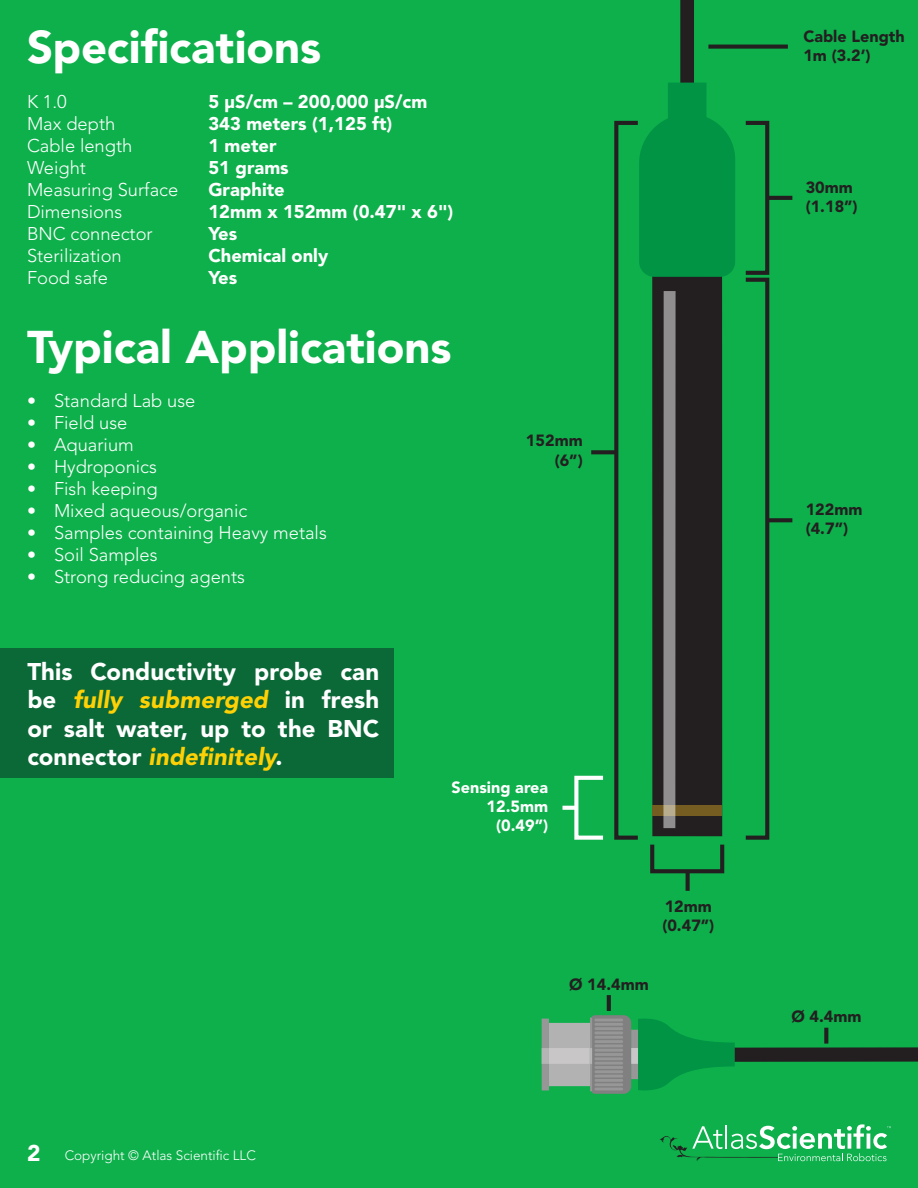
<style>
.page{position:relative;width:918px;height:1188px;background:#0db04b}
.page>*{position:absolute;margin:0;border:0;box-sizing:border-box;transform-origin:0 0}
.t1{font:900 45.45px "Avenir";color:#fff}
.t2{font:900 24px/28.2px "Avenir";letter-spacing:.005em;color:#fff;text-align:justify}
.t3{font:300 18.3px/22px "Avenir";color:#fff}
.t4{font:900 18.3px/22px "Avenir";color:#fff}
.t5{font:900 16.2px/19.4px "Avenir";color:#231f20}
.t6{font:900 16.2px/19.4px "Avenir";color:#fff;text-align:right}
.t7{font:300 13.5px "Avenir";color:#fff}
.s1{font-size:18px}
.s2{font-style:italic;color:#fed105}
.s3{font-weight:900;font-size:22.65px}
</style>
<div class="page">
<svg style="left:708px;top:45px;width:80px;height:4px"></svg>
<svg style="left:591px;top:450px;width:23px;height:4px"></svg>
<div style="left:614px;top:121px;width:26px;height:719px;border:4px solid #231f20"></div>
<div style="left:574px;top:776px;width:31px;height:64px;border:4px solid #fff"></div>
<svg style="left:563px;top:806px;width:13px;height:4px"></svg>
<svg style="left:769px;top:518px;width:23px;height:4px"></svg>
<div style="left:744px;top:121px;width:25px;height:154px;border:4px solid #231f20"></div>
<hr style="left:767px;top:196px;width:25px;height:4px;background:#231f20">
<div style="left:744px;top:278px;width:25px;height:562px;border:4px solid #231f20"></div>
<div style="left:650px;top:843px;width:74px;height:30px;border:4px solid #231f20"></div>
<svg style="left:686px;top:871px;width:4px;height:20px"></svg>
<div style="left:680px;top:0;width:14px;height:107px;background:#231f20"></div>
<div style="left:652px;top:245px;width:70px;height:591px;background:#231f20"></div>
<svg style="left:639px;top:114px;width:96px;height:163px;background:#009544"></svg>
<div style="left:668px;top:83px;width:38px;height:48px;background:#009444"></div>
<div style="left:652px;top:805px;width:70px;height:10px;background:#755c21"></div>
<div style="left:663px;top:291px;width:13px;height:537px;background:#908e8f"></div>
<div style="left:702px;top:1047px;width:216px;height:15px;background:#231f20"></div>
<div style="left:549px;top:1023px;width:42px;height:63px;background:#b3b2b3"></div>
<div style="left:631px;top:1030px;width:8px;height:49px;background:#979797"></div>
<div style="left:542px;top:1019px;width:7px;height:71px;background:#979797"></div>
<div style="left:549px;top:1048px;width:41px;height:16px;background:#c8c6c6"></div>
<svg style="left:590px;top:1015px;width:41px;height:79px;background:#898b8a"></svg>
<div style="left:542px;top:1048px;width:7px;height:16px;background:#b6b5b5"></div>
<div style="left:631px;top:1048px;width:8px;height:16px;background:#c8c6c6"></div>
<svg style="left:638px;top:1018px;width:97px;height:73px"></svg>
<svg style="left:607px;top:995px;width:4px;height:16px"></svg>
<svg style="left:824px;top:1028px;width:4px;height:16px"></svg>
<div style="left:0;top:648px;width:393px;height:130px;background:#0b6938"></div>
<svg style="left:660px;top:1124px;width:231px;height:37px"></svg>
<h1 class="t1" style="left:27px;top:20px;width:296px">Specifications</h1>
<p class="t3" style="left:27px;top:90px;width:153px">K 1.0<br>Max depth<br>Cable length<br>Weight<br>Measuring Surface<br>Dimensions<br>BNC connector<br>Sterilization<br>Food safe</p>
<p class="t4" style="left:208px;top:91px;width:247px">5 µS/cm – 200,000 µS/cm<br>343 meters (1,125 ft)<br>1 meter<br>51 grams<br>Graphite<br>12mm x 152mm (0.47" x 6")<br>Yes<br>Chemical only<br>Yes</p>
<h1 class="t1" style="left:27px;top:319px;width:426px">Typical Applications</h1>
<p class="t3" style="left:27px;top:390px;width:170px"><span class="s1">•</span> Standard Lab use</p>
<p class="t3" style="left:27px;top:412px;width:102px"><span class="s1">•</span> Field use</p>
<p class="t3" style="left:27px;top:434px;width:108px"><span class="s1">•</span> Aquarium</p>
<p class="t3" style="left:27px;top:456px;width:131px"><span class="s1">•</span> Hydroponics</p>
<p class="t3" style="left:27px;top:478px;width:132px"><span class="s1">•</span> Fish keeping</p>
<p class="t3" style="left:27px;top:500px;width:222px"><span class="s1">•</span> Mixed aqueous/organic</p>
<p class="t3" style="left:27px;top:522px;width:301px"><span class="s1">•</span> Samples containing Heavy metals</p>
<p class="t3" style="left:27px;top:544px;width:132px"><span class="s1">•</span> Soil Samples</p>
<p class="t3" style="left:27px;top:566px;width:220px"><span class="s1">•</span> Strong reducing agents</p>
<p class="t5" style="left:526px;top:431px;width:58px;text-align:right">152mm (6”)</p>
<h2 class="t2" style="left:27px;top:658px;width:353px">This Conductivity probe can be <span class="s2">fully submerged</span> in fresh or salt water, up to the BNC connector <span class="s2">indefinitely</span>.</h2>
<p class="t6" style="left:452px;top:777px;width:98px">Sensing area<br>12.5mm (0.49”)</p>
<p class="t5" style="left:662px;top:896px;width:54px">12mm (0.47”)</p>
<p class="t5" style="left:569px;top:974px;width:81px">Ø 14.4mm</p>
<p class="t7" style="left:27px;top:1148px;width:230px"><span class="s3">2</span> Copyright © Atlas Scientific LLC</p>
<p class="t5" style="left:803px;top:26px;width:103px">Cable Length<br>1m (3.2’)</p>
<p class="t5" style="left:806px;top:178px;width:54px">30mm (1.18”)</p>
<p class="t5" style="left:806px;top:499px;width:58px">122mm (4.7”)</p>
<p class="t5" style="left:791px;top:1007px;width:72px">Ø 4.4mm</p>
</div>
